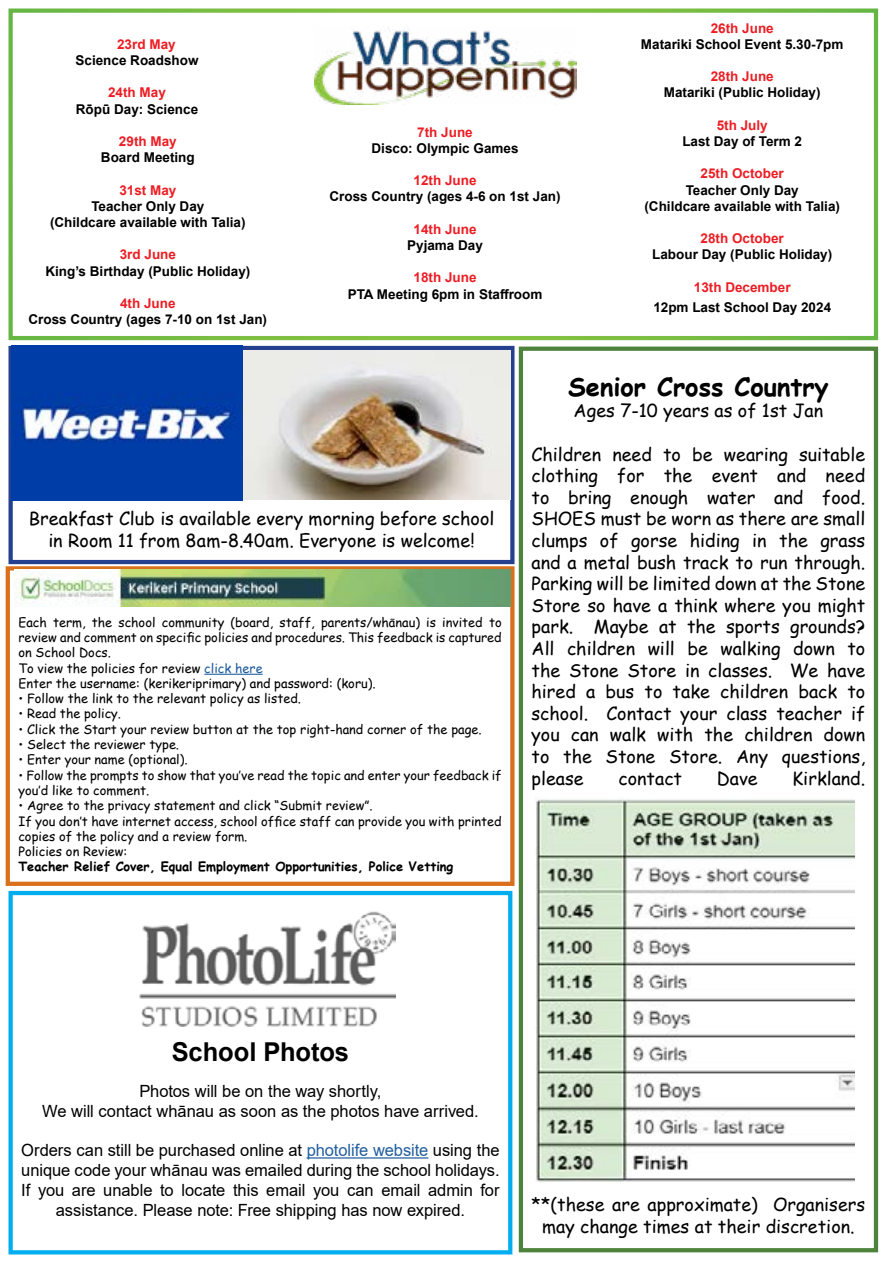
<style>
.page{position:relative;width:893px;height:1263px;background:#fff}
.page>*{position:absolute;margin:0;border:0;box-sizing:border-box;transform-origin:0 0}
.t1{font:700 25.95px "Arial";letter-spacing:-.005em;color:#000}
.t2{font:700 25.5px "Comic Sans MS";color:#000}
.t3{font:18px/21.6px "Comic Sans MS";color:#000;text-align:center}
.t4{font:16.8px/19.8px "Arial";letter-spacing:-.005em;color:#000;text-align:center}
.t5{font:700 13.5px/16.2px "Arial";color:#000;text-align:center}
.t6{font:700 13.5px "Arial";color:#ed1d24}
.t7{font:12.75px/15.3px "Comic Sans MS";color:#000}
.t8{font:700 12.75px "Comic Sans MS";color:#000}
.s1{color:#215e9e}
</style>
<div class="page">
<div style="left:9px;top:9px;width:869px;height:331px;border:4px solid #fff"></div>
<img style="left:315px;top:27px;width:262px;height:78px">
<hr style="left:307px;top:1157px;width:121px;height:1px;background:#215e9e">
<div style="left:9px;top:891px;width:503px;height:363px;border:4px solid #00aeef"></div>
<div style="left:9px;top:346px;width:505px;height:218px;border:4px solid #25408f"></div>
<img style="left:243px;top:350px;width:267px;height:149px">
<img style="left:11px;top:346px;width:232px;height:154px">
<hr style="left:204px;top:674px;width:59px;height:1px;background:#215e9e">
<div style="left:6px;top:566px;width:508px;height:320px;border:4px solid #da6f1c"></div>
<img style="left:14px;top:570px;width:496px;height:37px">
<div style="left:519px;top:347px;width:359px;height:905px;border:4px solid #4e833e"></div>
<img style="left:536px;top:799px;width:319px;height:383px">
<img style="left:139px;top:911px;width:256px;height:115px">
<p class="t6" style="left:117px;top:34px;width:60px">23rd May</p>
<p class="t5" style="left:75px;top:52px;width:125px">Science Roadshow</p>
<p class="t6" style="left:108px;top:83px;width:59px">24th May</p>
<p class="t5" style="left:76px;top:101px;width:124px">Rōpū Day: Science</p>
<p class="t6" style="left:119px;top:132px;width:59px">29th May</p>
<p class="t5" style="left:101px;top:149px;width:95px">Board Meeting</p>
<p class="t6" style="left:119px;top:180px;width:59px">31st May</p>
<p class="t5" style="left:50px;top:198px;width:197px">Teacher Only Day<br>(Childcare available with Talia)</p>
<p class="t6" style="left:120px;top:245px;width:58px">3rd June</p>
<p class="t5" style="left:45px;top:263px;width:207px">King’s Birthday (Public Holiday)</p>
<p class="t6" style="left:120px;top:294px;width:57px">4th June</p>
<p class="t5" style="left:29px;top:311px;width:240px">Cross Country (ages 7-10 on 1st Jan)</p>
<p class="t6" style="left:417px;top:122px;width:57px">7th June</p>
<p class="t5" style="left:371px;top:140px;width:149px">Disco: Olympic Games</p>
<p class="t6" style="left:414px;top:171px;width:65px">12th June</p>
<p class="t5" style="left:329px;top:189px;width:233px">Cross Country (ages 4-6 on 1st Jan)</p>
<p class="t6" style="left:414px;top:220px;width:65px">14th June</p>
<p class="t5" style="left:407px;top:237px;width:77px">Pyjama Day</p>
<p class="t6" style="left:414px;top:268px;width:65px">18th June</p>
<p class="t5" style="left:348px;top:286px;width:196px">PTA Meeting 6pm in Staffroom</p>
<p class="t6" style="left:711px;top:18px;width:65px">26th June</p>
<p class="t5" style="left:641px;top:36px;width:204px">Matariki School Event 5.30-7pm</p>
<p class="t6" style="left:711px;top:67px;width:65px">28th June</p>
<p class="t5" style="left:664px;top:85px;width:158px">Matariki (Public Holiday)</p>
<p class="t6" style="left:717px;top:115px;width:53px">5th July</p>
<p class="t5" style="left:682px;top:133px;width:121px">Last Day of Term 2</p>
<p class="t6" style="left:701px;top:164px;width:85px">25th October</p>
<p class="t5" style="left:644px;top:182px;width:197px">Teacher Only Day<br>(Childcare available with Talia)</p>
<p class="t6" style="left:701px;top:229px;width:85px">28th October</p>
<p class="t5" style="left:652px;top:247px;width:182px">Labour Day (Public Holiday)</p>
<p class="t6" style="left:694px;top:277px;width:98px">13th December</p>
<p class="t5" style="left:653px;top:299px;width:179px">12pm Last School Day 2024</p>
<h3 class="t3" style="left:29px;top:507px;width:467px">Breakfast Club is available every morning before school in Room 11 from 8am-8.40am. Everyone is welcome!</h3>
<p class="t7" style="left:18px;top:614px;width:485px">Each term, the school community (board, staff, parents/whānau) is invited to review and comment on specific policies and procedures. This feedback is captured on School Docs.<br>To view the policies for review <span class="s1">click here<br></span>Enter the username: (kerikeriprimary) and password: (koru).</p>
<p class="t7" style="left:18px;top:690px;width:284px">• Follow the link to the relevant policy as listed.</p>
<p class="t7" style="left:18px;top:706px;width:104px">• Read the policy.</p>
<p class="t7" style="left:18px;top:721px;width:465px">• Click the Start your review button at the top right-hand corner of the page.</p>
<p class="t7" style="left:18px;top:736px;width:162px">• Select the reviewer type.</p>
<p class="t7" style="left:18px;top:752px;width:171px">• Enter your name (optional).</p>
<p class="t7" style="left:18px;top:767px;width:485px">• Follow the prompts to show that you’ve read the topic and enter your feedback if you’d like to comment.</p>
<p class="t7" style="left:18px;top:797px;width:485px">• Agree to the privacy statement and click “Submit review”.<br>If you don’t have internet access, school office staff can provide you with printed copies of the policy and a review form.<br>Policies on Review:</p>
<p class="t8" style="left:18px;top:857px;width:436px">Teacher Relief Cover, Equal Employment Opportunities, Police Vetting</p>
<h2 class="t2" style="left:568px;top:368px;width:262px">Senior Cross Country</h2>
<h3 class="t3" style="left:574px;top:399px;width:251px">Ages 7-10 years as of 1st Jan</h3>
<p class="t3" style="left:531px;top:443px;width:335px;text-align:justify">Children need to be wearing suitable clothing for the event and need to bring enough water and food.<br>SHOES must be worn as there are small clumps of gorse hiding in the grass and a metal bush track to run through.<br>Parking will be limited down at the Stone Store so have a think where you might park. Maybe at the sports grounds?<br>All children will be walking down to the Stone Store in classes. We have hired a bus to take children back to school. Contact your class teacher if you can walk with the children down to the Stone Store. Any questions, please</p>
<h3 class="t3" style="left:618px;top:767px;width:65px">contact</h3>
<h3 class="t3" style="left:717px;top:767px;width:42px">Dave</h3>
<h3 class="t3" style="left:792px;top:767px;width:75px">Kirkland.</h3>
<h1 class="t1" style="left:172px;top:1033px;width:179px">School Photos</h1>
<h3 class="t4" style="left:42px;top:1081px;width:438px">Photos will be on the way shortly,<br>We will contact whānau as soon as the photos have arrived.</h3>
<p class="t4" style="left:21px;top:1140px;width:480px">Orders can still be purchased online at <span class="s1">photolife website</span> using the unique code your whānau was emailed during the school holidays.<br>If you are unable to locate this email you can email admin for assistance. Please note: Free shipping has now expired.</p>
<h3 class="t3" style="left:531px;top:1193px;width:335px">**(these are approximate) Organisers may change times at their discretion.</h3>
</div>
